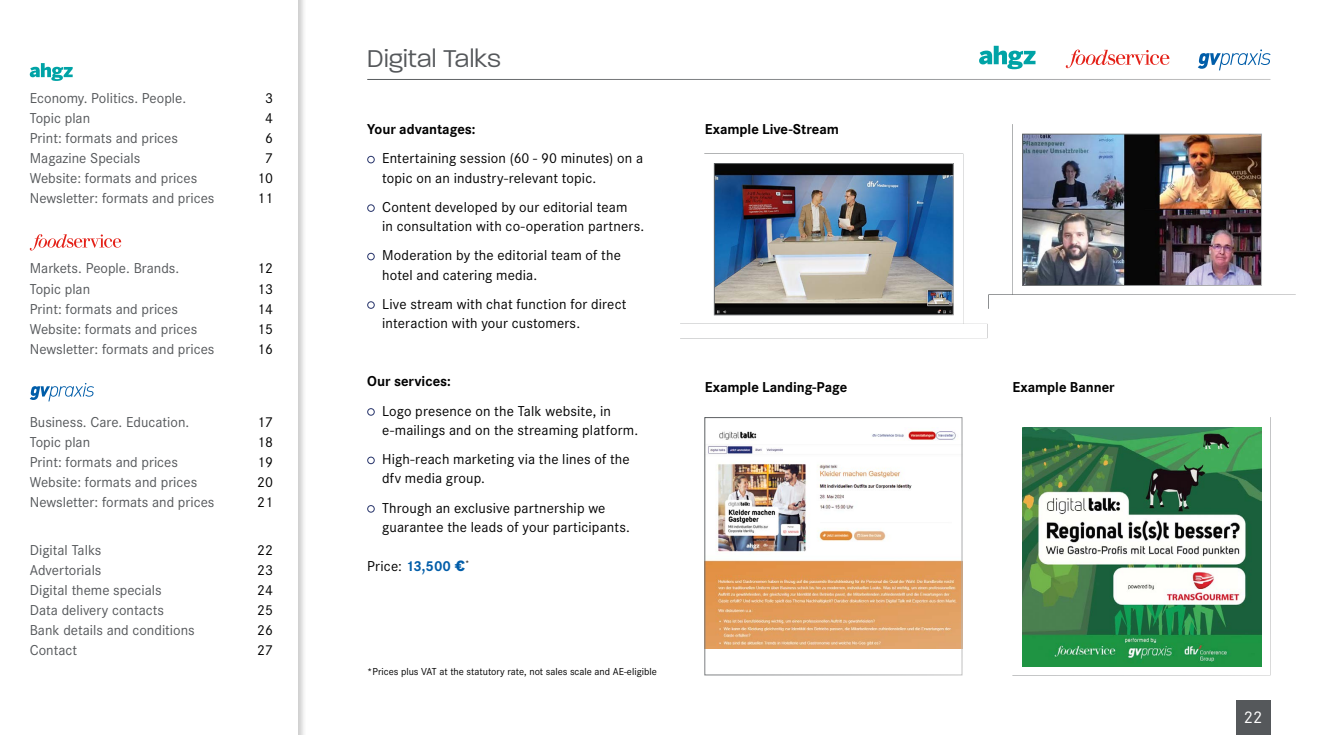
<style>
.page{position:relative;width:1340px;height:735px;background:#fff}
.page>*{position:absolute;margin:0;border:0;box-sizing:border-box;transform-origin:0 0}
.t1{font:300 26.25px "Paralucent";letter-spacing:.01em;color:#55585b}
.t2{font:17.5px "Corporate S";color:#fff}
.t3{font:14.88px/19.2px "Corporate S";letter-spacing:.01em;color:#000}
.t4{font:14.88px "Corporate S";color:#55585b}
.t5{font:700 14.88px "Corporate S";letter-spacing:-.005em;color:#000}
.t6{font:10.5px "Corporate S";color:#000}
.s1{font-weight:700;color:#005da9}
.s2{font-family:"Benton Sans";font-weight:900;font-size:14px;color:#005da9}
</style>
<div class="page">
<div style="left:0;top:0;width:306px;height:734px;background:#000;opacity:.2"></div>
<div style="left:0;top:0;width:298px;height:734px;background:#fff"></div>
<svg style="left:30px;top:63px;width:43px;height:18px"></svg>
<svg style="left:30px;top:234px;width:91px;height:16px"></svg>
<svg style="left:30px;top:383px;width:64px;height:18px"></svg>
<div style="left:1235px;top:699px;width:35px;height:35px;background:#55585b"></div>
<img style="left:1022px;top:427px;width:239px;height:238px">
<div style="left:367px;top:156px;width:8px;height:7px;border:1px solid #26336a;border-radius:50%"></div>
<div style="left:367px;top:204px;width:8px;height:8px;border:1px solid #26336a;border-radius:50%"></div>
<div style="left:367px;top:253px;width:8px;height:7px;border:1px solid #26336a;border-radius:50%"></div>
<div style="left:367px;top:301px;width:8px;height:7px;border:1px solid #26336a;border-radius:50%"></div>
<div style="left:367px;top:408px;width:8px;height:7px;border:1px solid #26336a;border-radius:50%"></div>
<div style="left:367px;top:456px;width:8px;height:8px;border:1px solid #26336a;border-radius:50%"></div>
<div style="left:367px;top:505px;width:8px;height:7px;border:1px solid #26336a;border-radius:50%"></div>
<svg style="left:704px;top:153px;width:259px;height:172px"></svg>
<img style="left:716px;top:165px;width:235px;height:148px">
<div style="left:680px;top:323px;width:307px;height:15px;background:#fff;border:1px solid #fff"></div>
<svg style="left:1012px;top:124px;width:259px;height:171px"></svg>
<img style="left:1024px;top:136px;width:235px;height:148px">
<div style="left:988px;top:294px;width:307px;height:14px;background:#fff;border:1px solid #fff"></div>
<img style="left:706px;top:431px;width:254px;height:217px">
<svg style="left:979px;top:46px;width:56px;height:23px"></svg>
<svg style="left:1198px;top:49px;width:72px;height:21px"></svg>
<svg style="left:1065px;top:50px;width:104px;height:18px"></svg>
<div style="left:704px;top:417px;width:258px;height:258px;border:1px solid #fff"></div>
<p class="t4" style="left:30px;top:88px;width:158px">Economy. Politics. People.</p>
<p class="t3" style="left:265px;top:87px;width:9px">3</p>
<p class="t4" style="left:30px;top:108px;width:62px">Topic plan</p>
<p class="t3" style="left:265px;top:107px;width:9px">4</p>
<p class="t4" style="left:30px;top:128px;width:150px">Print: formats and prices</p>
<p class="t3" style="left:265px;top:128px;width:9px">6</p>
<p class="t4" style="left:30px;top:148px;width:112px">Magazine Specials</p>
<p class="t3" style="left:265px;top:148px;width:9px">7</p>
<p class="t4" style="left:30px;top:168px;width:169px">Website: formats and prices</p>
<p class="t3" style="left:257px;top:168px;width:17px">10</p>
<p class="t4" style="left:30px;top:188px;width:186px">Newsletter: formats and prices</p>
<p class="t3" style="left:257px;top:188px;width:17px">11</p>
<p class="t4" style="left:30px;top:258px;width:151px">Markets. People. Brands.</p>
<p class="t3" style="left:257px;top:258px;width:17px">12</p>
<p class="t4" style="left:30px;top:279px;width:62px">Topic plan</p>
<p class="t3" style="left:257px;top:278px;width:17px">13</p>
<p class="t4" style="left:30px;top:299px;width:150px">Print: formats and prices</p>
<p class="t3" style="left:257px;top:298px;width:17px">14</p>
<p class="t4" style="left:30px;top:319px;width:169px">Website: formats and prices</p>
<p class="t3" style="left:257px;top:318px;width:17px">15</p>
<p class="t4" style="left:30px;top:339px;width:186px">Newsletter: formats and prices</p>
<p class="t3" style="left:257px;top:338px;width:17px">16</p>
<p class="t4" style="left:30px;top:411px;width:161px">Business. Care. Education.</p>
<p class="t3" style="left:257px;top:411px;width:17px">17</p>
<p class="t4" style="left:30px;top:432px;width:62px">Topic plan</p>
<p class="t3" style="left:257px;top:431px;width:17px">18</p>
<p class="t4" style="left:30px;top:452px;width:150px">Print: formats and prices</p>
<p class="t3" style="left:257px;top:451px;width:17px">19</p>
<p class="t4" style="left:30px;top:472px;width:169px">Website: formats and prices</p>
<p class="t3" style="left:257px;top:471px;width:17px">20</p>
<p class="t4" style="left:30px;top:492px;width:186px">Newsletter: formats and prices</p>
<p class="t3" style="left:257px;top:491px;width:17px">21</p>
<p class="t4" style="left:30px;top:539px;width:73px">Digital Talks</p>
<p class="t3" style="left:257px;top:539px;width:17px">22</p>
<p class="t4" style="left:30px;top:559px;width:73px">Advertorials</p>
<p class="t3" style="left:257px;top:559px;width:17px">23</p>
<p class="t4" style="left:30px;top:580px;width:133px">Digital theme specials</p>
<p class="t3" style="left:257px;top:579px;width:17px">24</p>
<p class="t4" style="left:30px;top:600px;width:136px">Data delivery contacts</p>
<p class="t3" style="left:257px;top:599px;width:17px">25</p>
<p class="t4" style="left:30px;top:620px;width:166px">Bank details and conditions</p>
<p class="t3" style="left:257px;top:619px;width:17px">26</p>
<p class="t4" style="left:30px;top:640px;width:49px">Contact</p>
<p class="t3" style="left:257px;top:640px;width:17px">27</p>
<h1 class="t1" style="left:367px;top:43px;width:135px">Digital Talks</h1>
<p class="t5" style="left:367px;top:119px;width:110px">Your advantages:</p>
<p class="t3" style="left:382px;top:148px;width:262px">Entertaining session (60 - 90 minutes) on a topic on an industry-relevant topic.</p>
<p class="t3" style="left:382px;top:196px;width:263px">Content developed by our editorial team<br>in consultation with co-operation partners.</p>
<p class="t3" style="left:382px;top:245px;width:240px">Moderation by the editorial team of the hotel and catering media.</p>
<p class="t3" style="left:382px;top:293px;width:246px">Live stream with chat function for direct interaction with your customers.</p>
<p class="t5" style="left:367px;top:371px;width:85px">Our services:</p>
<p class="t3" style="left:382px;top:400px;width:258px">Logo presence on the Talk website, in e-mailings and on the streaming platform.</p>
<p class="t3" style="left:382px;top:449px;width:249px">High-reach marketing via the lines of the dfv media group.</p>
<p class="t3" style="left:382px;top:497px;width:249px">Through an exclusive partnership we guarantee the leads of your participants.</p>
<p class="t3" style="left:367px;top:555px;width:104px">Price: <span class="s1">13,500</span> <span class="s2">€</span><sup>*</sup></p>
<p class="t6" style="left:367px;top:664px;width:291px">*Prices plus VAT at the statutory rate, not sales scale and AE-eligible</p>
<p class="t5" style="left:704px;top:119px;width:136px">Example Live-Stream</p>
<p class="t5" style="left:704px;top:377px;width:144px">Example Landing-Page</p>
<p class="t5" style="left:1012px;top:377px;width:104px">Example Banner</p>
<p class="t2" style="left:1243px;top:704px;width:20px">22</p>
</div>
